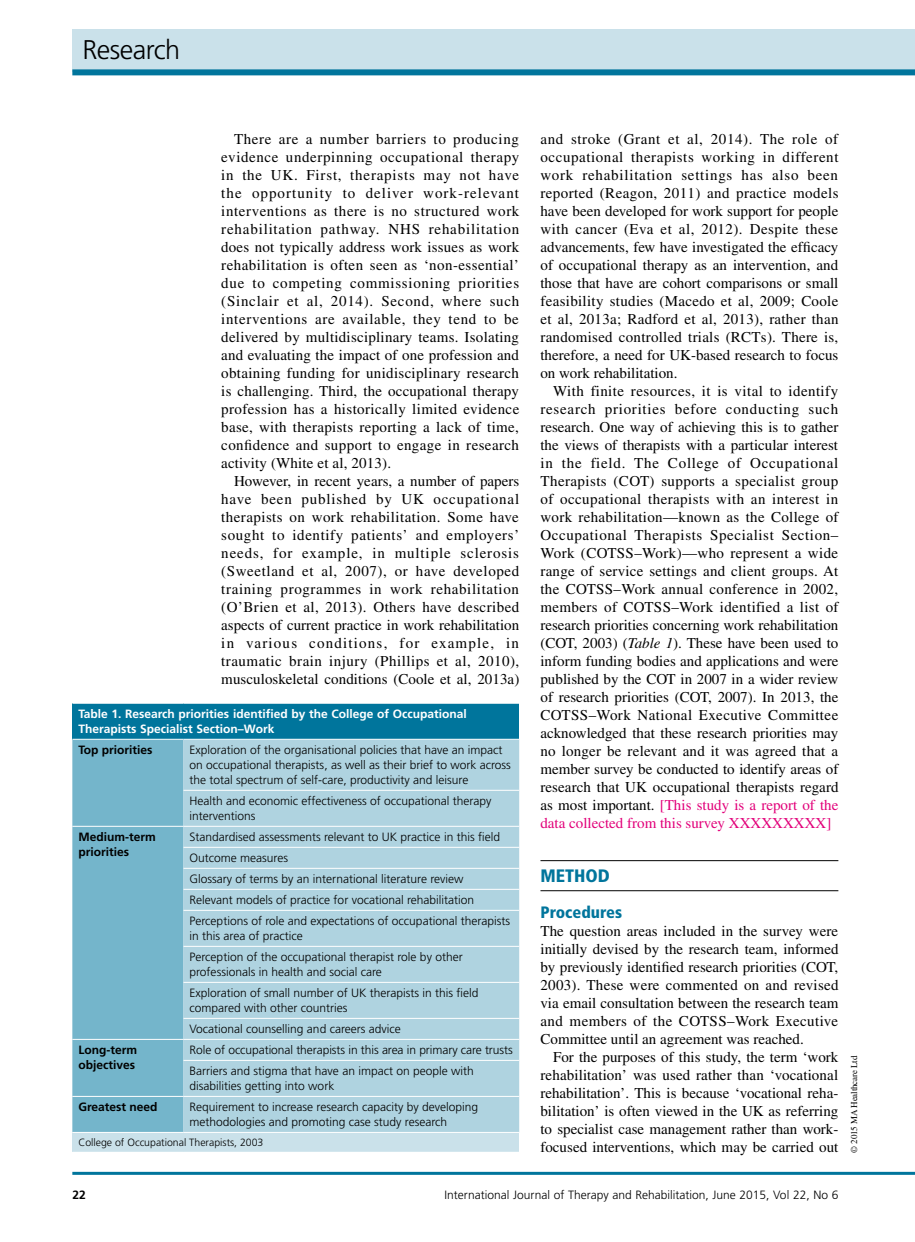
<style>
.page{position:relative;width:915px;height:1242px;background:#fff}
.page>*{position:absolute;margin:0;border:0;box-sizing:border-box;transform-origin:0 0}
.t1{font:300 27px "Frutiger LT Std";letter-spacing:-.02em;color:#000}
.t2{font:900 condensed 18px "Frutiger LT Std";color:#00759c}
.t3{font:900 condensed 16.5px "Frutiger LT Std";color:#00759c}
.t4{font:15px/18px "Times LT Std";color:#000;text-align:justify}
.t5{font:300 12px/21px "Frutiger LT Std";color:#000}
.t6{font:700 12px/15px "Frutiger LT Std";color:#fff}
.t7{font:700 12px/15px "Frutiger LT Std";color:#000}
.t8{font:300 10.5px "Frutiger LT Std";color:#000}
.t9{font:9px "Times LT Std";letter-spacing:-.015em;color:#000}
.s1{font-style:italic}
.s2{color:#e2007a}
</style>
<div class="page">
<div style="left:72px;top:29px;width:842px;height:43px;background:#cae1ea"></div>
<div style="left:72px;top:69px;width:842px;height:6px;background:#00759c"></div>
<hr style="left:72px;top:1171px;width:842px;height:3px;background:#00759c">
<hr style="left:540px;top:860px;width:298px;height:1px;background:#000">
<hr style="left:540px;top:890px;width:298px;height:1px;background:#000">
<div style="left:72px;top:703px;width:447px;height:36px;background:#00759c"></div>
<div style="left:72px;top:740px;width:111px;height:392px;background:#74b5cb"></div>
<div style="left:183px;top:740px;width:336px;height:392px;background:#afd3e0"></div>
<div style="left:72px;top:1132px;width:447px;height:20px;background:#cae1ea"></div>
<hr style="left:183px;top:790px;width:336px;height:1px;background:#fff">
<hr style="left:72px;top:826px;width:111px;height:1px;background:#fff">
<hr style="left:183px;top:826px;width:336px;height:1px;background:#fff">
<hr style="left:183px;top:847px;width:336px;height:1px;background:#fff">
<hr style="left:183px;top:868px;width:336px;height:1px;background:#fff">
<hr style="left:183px;top:889px;width:336px;height:1px;background:#fff">
<hr style="left:183px;top:910px;width:336px;height:1px;background:#fff">
<hr style="left:183px;top:946px;width:336px;height:1px;background:#fff">
<hr style="left:183px;top:982px;width:336px;height:1px;background:#fff">
<hr style="left:183px;top:1018px;width:336px;height:1px;background:#fff">
<hr style="left:72px;top:1039px;width:111px;height:1px;background:#fff">
<hr style="left:183px;top:1039px;width:336px;height:1px;background:#fff">
<hr style="left:183px;top:1060px;width:336px;height:1px;background:#fff">
<hr style="left:72px;top:1096px;width:111px;height:1px;background:#fff">
<hr style="left:183px;top:1096px;width:336px;height:1px;background:#fff">
<hr style="left:72px;top:1132px;width:111px;height:1px;background:#fff">
<hr style="left:183px;top:1132px;width:336px;height:1px;background:#fff">
<hr style="left:72px;top:703px;width:111px;height:1px;background:#fff">
<hr style="left:183px;top:703px;width:336px;height:1px;background:#fff">
<h1 class="t1" style="left:82px;top:34px;width:99px">Research</h1>
<p class="t4" style="left:221px;top:130px;width:299px;text-indent:13px">There are a number barriers to producing evidence underpinning occupational therapy in the UK. First, therapists may not have the opportunity to deliver work-relevant interventions as there is no structured work rehabilitation pathway. NHS rehabilitation does not typically address work issues as work rehabilitation is often seen as ‘non-essential’ due to competing commissioning priorities (Sinclair et al, 2014). Second, where such interventions are available, they tend to be delivered by multidisciplinary teams. Isolating and evaluating the impact of one profession and obtaining funding for unidisciplinary research is challenging. Third, the occupational therapy profession has a historically limited evidence base, with therapists reporting a lack of time, confidence and support to engage in research activity (White et al, 2013).</p>
<p class="t4" style="left:221px;top:472px;width:299px;text-indent:13px">However, in recent years, a number of papers have been published by UK occupational therapists on work rehabilitation. Some have sought to identify patients’ and employers’ needs, for example, in multiple sclerosis (Sweetland et al, 2007), or have developed training programmes in work rehabilitation (O’Brien et al, 2013). Others have described aspects of current practice in work rehabilitation in various conditions, for example, in traumatic brain injury (Phillips et al, 2010), musculoskeletal conditions (Coole et al, 2013a)</p>
<p class="t6" style="left:78px;top:706px;width:390px">Table 1. Research priorities identified by the College of Occupational<br>Therapists Specialist Section–Work</p>
<p class="t7" style="left:78px;top:742px;width:76px">Top priorities</p>
<p class="t5" style="left:189px;top:743px;width:323px;line-height:15px">Exploration of the organisational policies that have an impact on occupational therapists, as well as their brief to work across the total spectrum of self-care, productivity and leisure</p>
<p class="t5" style="left:189px;top:794px;width:303px;line-height:15px">Health and economic effectiveness of occupational therapy interventions</p>
<p class="t7" style="left:78px;top:829px;width:79px">Medium-term priorities</p>
<p class="t5" style="left:189px;top:827px;width:322px">Standardised assessments relevant to UK practice in this field Outcome measures<br>Glossary of terms by an international literature review<br>Relevant models of practice for vocational rehabilitation Perceptions of role and expectations of occupational therapists</p>
<p class="t5" style="left:189px;top:926px;width:274px">in this area of practice<br>Perception of the occupational therapist role by other</p>
<p class="t5" style="left:189px;top:962px;width:290px">professionals in health and social care<br>Exploration of small number of UK therapists in this field</p>
<p class="t5" style="left:189px;top:998px;width:213px">compared with other countries<br>Vocational counselling and careers advice</p>
<p class="t7" style="left:78px;top:1042px;width:60px">Long-term objectives</p>
<p class="t5" style="left:189px;top:1040px;width:324px">Role of occupational therapists in this area in primary care trusts<br>Barriers and stigma that have an impact on people with</p>
<p class="t5" style="left:189px;top:1076px;width:146px">disabilities getting into work</p>
<p class="t7" style="left:78px;top:1099px;width:81px">Greatest need</p>
<p class="t5" style="left:189px;top:1100px;width:290px;line-height:15px">Requirement to increase research capacity by developing methodologies and promoting case study research</p>
<p class="t8" style="left:78px;top:1136px;width:186px">College of Occupational Therapists, 2003</p>
<p class="t4" style="left:540px;top:130px;width:299px">and stroke (Grant et al, 2014). The role of occupational therapists working in different work rehabilitation settings has also been reported (Reagon, 2011) and practice models have been developed for work support for people with cancer (Eva et al, 2012). Despite these advancements, few have investigated the efficacy of occupational therapy as an intervention, and those that have are cohort comparisons or small feasibility studies (Macedo et al, 2009; Coole et al, 2013a; Radford et al, 2013), rather than randomised controlled trials (RCTs). There is, therefore, a need for UK-based research to focus on work rehabilitation.</p>
<p class="t4" style="left:540px;top:382px;width:299px;text-indent:13px">With finite resources, it is vital to identify research priorities before conducting such research. One way of achieving this is to gather the views of therapists with a particular interest in the field. The College of Occupational Therapists (COT) supports a specialist group of occupational therapists with an interest in work rehabilitation—known as the College of Occupational Therapists Specialist Section– Work (COTSS–Work)—who represent a wide range of service settings and client groups. At the COTSS–Work annual conference in 2002, members of COTSS–Work identified a list of research priorities concerning work rehabilitation (COT, 2003) (<span class="s1">Table 1</span>). These have been used to inform funding bodies and applications and were published by the COT in 2007 in a wider review of research priorities (COT, 2007). In 2013, the COTSS–Work National Executive Committee acknowledged that these research priorities may no longer be relevant and it was agreed that a member survey be conducted to identify areas of research that UK occupational therapists regard as most important. <span class="s2">[This study is a report of the data collected from this survey XXXXXXXXX]</span></p>
<p class="t2" style="left:540px;top:865px;width:71px">METHOD</p>
<p class="t3" style="left:540px;top:902px;width:83px">Procedures</p>
<p class="t4" style="left:540px;top:922px;width:299px">The question areas included in the survey were initially devised by the research team, informed by previously identified research priorities (COT, 2003). These were commented on and revised via email consultation between the research team and members of the COTSS–Work Executive Committee until an agreement was reached.</p>
<p class="t4" style="left:540px;top:1048px;width:299px;text-indent:13px">For the purposes of this study, the term ‘work rehabilitation’ was used rather than ‘vocational rehabilitation’. This is because ‘vocational reha&shy;bilitation’ is often viewed in the UK as referring to specialist case management rather than work&shy;focused interventions, which may be carried out</p>
<p class="t9" style="left:848px;top:1152px;width:98px;rotate:-90deg">© 2015 MA Healthcare Ltd</p>
<p class="t7" style="left:72px;top:1187px;width:15px">22</p>
<p class="t5" style="left:444px;top:1184px;width:395px">International Journal of Therapy and Rehabilitation, June 2015, Vol 22, No 6</p>
</div>
